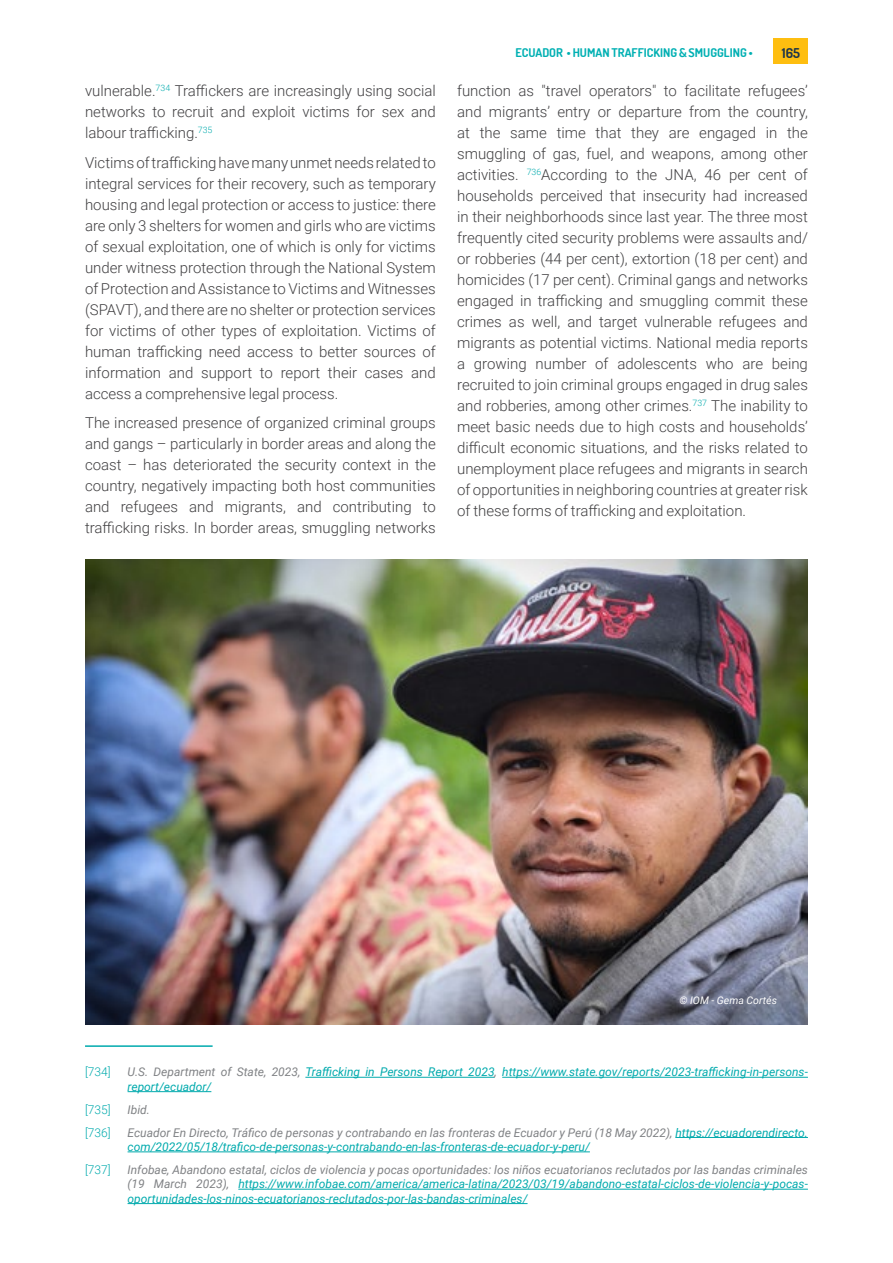
<style>
.page{position:relative;width:893px;height:1263px;background:#fff}
.page>*{position:absolute;margin:0;border:0;box-sizing:border-box;transform-origin:0 0}
.t1{font:300 15px/21px "Roboto";color:#414042;text-align:justify}
.t2{font:700 13.5px "Dosis";color:#1d354a}
.t3{font:italic 12px/14.4px "Roboto";color:#00aaad}
.t4{font:700 12px "Dosis";color:#00b0b3}
.t5{font:300 12px "Roboto";color:#00aaad}
.t6{font:italic 12px "Roboto";color:#808285}
.t7{font:italic 10.5px "Roboto";color:#fff}
.s1{color:#808285}
</style>
<div class="page">
<div style="left:774px;top:38px;width:34px;height:26px;background:#febe10"></div>
<hr style="left:85px;top:1045px;width:128px;height:2px;background:#00aaad">
<hr style="left:305px;top:1077px;width:190px;height:1px;background:#00aaad">
<hr style="left:502px;top:1077px;width:306px;height:1px;background:#00aaad">
<hr style="left:128px;top:1091px;width:83px;height:1px;background:#00aaad">
<hr style="left:675px;top:1137px;width:133px;height:1px;background:#00aaad">
<hr style="left:128px;top:1151px;width:462px;height:1px;background:#00aaad">
<hr style="left:238px;top:1189px;width:570px;height:1px;background:#00aaad">
<hr style="left:128px;top:1203px;width:400px;height:1px;background:#00aaad">
<img style="left:85px;top:559px;width:723px;height:466px">
<p class="t1" style="left:85px;top:80px;width:352px">vulnerable.<sup>734</sup> Traffickers are increasingly using social networks to recruit and exploit victims for sex and labour trafficking.<sup>735</sup></p>
<p class="t1" style="left:85px;top:151px;width:352px">Victims of trafficking have many unmet needs related to integral services for their recovery, such as temporary housing and legal protection or access to justice: there are only 3 shelters for women and girls who are victims of sexual exploitation, one of which is only for victims under witness protection through the National System of Protection and Assistance to Victims and Witnesses (SPAVT), and there are no shelter or protection services for victims of other types of exploitation. Victims of human trafficking need access to better sources of information and support to report their cases and access a comprehensive legal process.</p>
<p class="t1" style="left:85px;top:412px;width:352px">The increased presence of organized criminal groups and gangs – particularly in border areas and along the coast – has deteriorated the security context in the country, negatively impacting both host communities and refugees and migrants, and contributing to trafficking risks. In border areas, smuggling networks</p>
<p class="t4" style="left:515px;top:45px;width:14px">ECUADOR</p>
<p class="t4" style="left:567px;top:45px;width:187px">• HUMAN TRAFFICKING &amp; SMUGGLING •</p>
<p class="t2" style="left:782px;top:44px;width:20px">165</p>
<p class="t1" style="left:457px;top:80px;width:352px">function as "travel operators" to facilitate refugees’ and migrants’ entry or departure from the country, at the same time that they are engaged in the smuggling of gas, fuel, and weapons, among other activities. <sup>736</sup>According to the JNA, 46 per cent of households perceived that insecurity had increased in their neighborhoods since last year. The three most frequently cited security problems were assaults and/ or robberies (44 per cent), extortion (18 per cent) and homicides (17 per cent). Criminal gangs and networks engaged in trafficking and smuggling commit these crimes as well, and target vulnerable refugees and migrants as potential victims. National media reports a growing number of adolescents who are being recruited to join criminal groups engaged in drug sales and robberies, among other crimes.<sup>737</sup> The inability to meet basic needs due to high costs and households’ difficult economic situations, and the risks related to unemployment place refugees and migrants in search of opportunities in neighboring countries at greater risk of these forms of trafficking and exploitation.</p>
<p class="t7" style="left:679px;top:992px;width:99px">© IOM - Gema Cortés</p>
<p class="t5" style="left:85px;top:1064px;width:27px">[734]</p>
<p class="t3" style="left:128px;top:1064px;width:682px"><span class="s1">U.S. Department of State, 2023,</span> Trafficking in Persons Report 2023<span class="s1">,</span> https://www.state.gov/reports/2023-trafficking-in-persons&shy;report/ecuador/</p>
<p class="t5" style="left:85px;top:1101px;width:27px">[735]</p>
<p class="t6" style="left:128px;top:1101px;width:24px">Ibid.</p>
<p class="t5" style="left:85px;top:1124px;width:27px">[736]</p>
<p class="t3" style="left:128px;top:1125px;width:682px"><span class="s1">Ecuador En Directo, Tráfico de personas y contrabando en las fronteras de Ecuador y Perú (18 May 2022),</span> https://ecuadorendirecto. com/2022/05/18/trafico-de-personas-y-contrabando-en-las-fronteras-de-ecuador-y-peru/</p>
<p class="t5" style="left:85px;top:1161px;width:27px">[737]</p>
<p class="t3" style="left:128px;top:1162px;width:682px;text-align:justify"><span class="s1">Infobae, Abandono estatal, ciclos de violencia y pocas oportunidades: los niños ecuatorianos reclutados por las bandas criminales (19 March 2023),</span> https://www.infobae.com/america/america-latina/2023/03/19/abandono-estatal-ciclos-de-violencia-y-pocas&shy;oportunidades-los-ninos-ecuatorianos-reclutados-por-las-bandas-criminales/</p>
</div>
